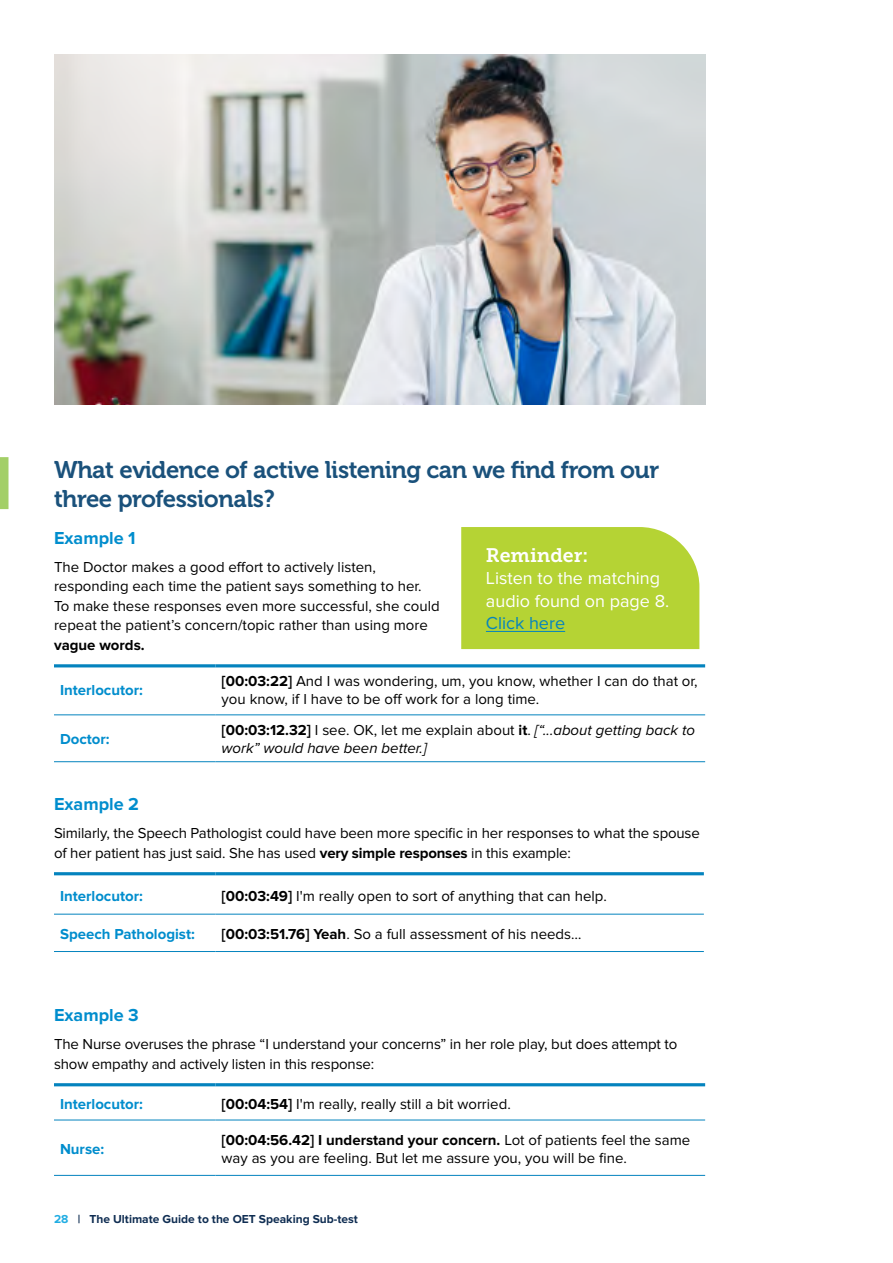
<style>
.page{position:relative;width:893px;height:1263px;background:#fff}
.page>*{position:absolute;margin:0;border:0;box-sizing:border-box;transform-origin:0 0}
.t1{font:24px/28.8px "Museo 700";letter-spacing:-.02em;color:#1a517b}
.t2{font:19.5px "Museo Slab 700";color:#fff}
.t3{font:18px/22.5px "Proxima Nova";color:#fff}
.t4{font:700 18px "Proxima Nova";color:#008dcd}
.t5{font:18px "Proxima Nova";color:#0483be}
.t6{font:15px/19.5px "Proxima Nova";color:#000}
.t7{font:italic 15px/18px "Proxima Nova";color:#000}
.t8{font:700 15px "Proxima Nova";color:#008dcd}
.t9{font:700 15px "Proxima Nova";color:#000}
.t10{font:700 12px "Proxima Nova";color:#0f2d52}
.s1{font-weight:700}
.s2{font-weight:700;font-style:normal}
.s3{font-style:normal}
.s4{color:#21ade3}
</style>
<div class="page">
<hr style="left:54px;top:664px;width:162px;height:3px;background:#0483be">
<hr style="left:216px;top:664px;width:489px;height:3px;background:#0483be">
<hr style="left:54px;top:714px;width:162px;height:1px;background:#0483be">
<hr style="left:216px;top:714px;width:489px;height:1px;background:#0483be">
<hr style="left:54px;top:761px;width:162px;height:1px;background:#0483be">
<hr style="left:216px;top:761px;width:489px;height:1px;background:#0483be">
<hr style="left:54px;top:872px;width:162px;height:3px;background:#0483be">
<hr style="left:216px;top:872px;width:488px;height:3px;background:#0483be">
<hr style="left:54px;top:914px;width:162px;height:1px;background:#0483be">
<hr style="left:216px;top:914px;width:488px;height:1px;background:#0483be">
<hr style="left:54px;top:951px;width:162px;height:1px;background:#0483be">
<hr style="left:216px;top:951px;width:488px;height:1px;background:#0483be">
<hr style="left:54px;top:1083px;width:162px;height:3px;background:#0483be">
<hr style="left:216px;top:1083px;width:489px;height:3px;background:#0483be">
<hr style="left:54px;top:1119px;width:162px;height:1px;background:#0483be">
<hr style="left:216px;top:1119px;width:489px;height:1px;background:#0483be">
<hr style="left:54px;top:1175px;width:162px;height:1px;background:#0483be">
<hr style="left:216px;top:1175px;width:489px;height:1px;background:#0483be">
<img style="left:54px;top:54px;width:651px;height:351px">
<div style="left:0;top:457px;width:9px;height:52px;background:#a3cf67"></div>
<div style="left:461px;top:527px;width:238px;height:122px;background:#b5d334"></div>
<hr style="left:486px;top:631px;width:79px;height:1px;background:#0483be">
<h1 class="t1" style="left:54px;top:456px;width:607px">What evidence of active listening can we find from our three professionals?</h1>
<p class="t4" style="left:54px;top:527px;width:83px">Example 1</p>
<p class="t6" style="left:54px;top:557px;width:387px">The Doctor makes a good effort to actively listen, responding each time the patient says something to her.<br>To make these responses even more successful, she could repeat the patient’s concern/topic rather than using more</p>
<p class="t9" style="left:54px;top:636px;width:92px">vague words.</p>
<p class="t8" style="left:60px;top:682px;width:84px">Interlocutor:</p>
<p class="t6" style="left:222px;top:672px;width:478px;line-height:18px"><span class="s1">[00:03:22]</span> And I was wondering, um, you know, whether I can do that or, you know, if I have to be off work for a long time.</p>
<p class="t8" style="left:60px;top:730px;width:51px">Doctor:</p>
<p class="t7" style="left:222px;top:722px;width:475px"><span class="s2">[00:03:12.32]</span> <span class="s3">I see. OK, let me explain about</span> <span class="s2">it</span><span class="s3">.</span> [“...about getting back to work” would have been better.]</p>
<h2 class="t2" style="left:486px;top:544px;width:104px">Reminder:</h2>
<p class="t3" style="left:486px;top:567px;width:185px">Listen to the matching audio found on page 8.</p>
<p class="t5" style="left:486px;top:613px;width:81px">Click here</p>
<p class="t4" style="left:54px;top:794px;width:87px">Example 2</p>
<p class="t6" style="left:54px;top:824px;width:647px">Similarly, the Speech Pathologist could have been more specific in her responses to what the spouse of her patient has just said. She has used <span class="s1">very simple responses</span> in this example:</p>
<p class="t8" style="left:60px;top:887px;width:84px">Interlocutor:</p>
<p class="t6" style="left:222px;top:886px;width:387px"><span class="s1">[00:03:49]</span> I'm really open to sort of anything that can help.</p>
<p class="t8" style="left:60px;top:925px;width:136px">Speech Pathologist:</p>
<p class="t6" style="left:222px;top:924px;width:361px"><span class="s1">[00:03:51.76] Yeah</span>. So a full assessment of his needs…</p>
<p class="t4" style="left:54px;top:1005px;width:86px">Example 3</p>
<p class="t6" style="left:54px;top:1035px;width:625px">The Nurse overuses the phrase “I understand your concerns” in her role play, but does attempt to show empathy and actively listen in this response:</p>
<p class="t8" style="left:60px;top:1096px;width:84px">Interlocutor:</p>
<p class="t6" style="left:222px;top:1095px;width:291px"><span class="s1">[00:04:54]</span> I'm really, really still a bit worried.</p>
<p class="t8" style="left:60px;top:1140px;width:46px">Nurse:</p>
<p class="t6" style="left:222px;top:1131px;width:470px;line-height:18px"><span class="s1">[00:04:56.42] I understand your concern.</span> Lot of patients feel the same way as you are feeling. But let me assure you, you will be fine.</p>
<p class="t10" style="left:54px;top:1212px;width:306px"><span class="s4">28</span> | The Ultimate Guide to the OET Speaking Sub-test</p>
</div>
